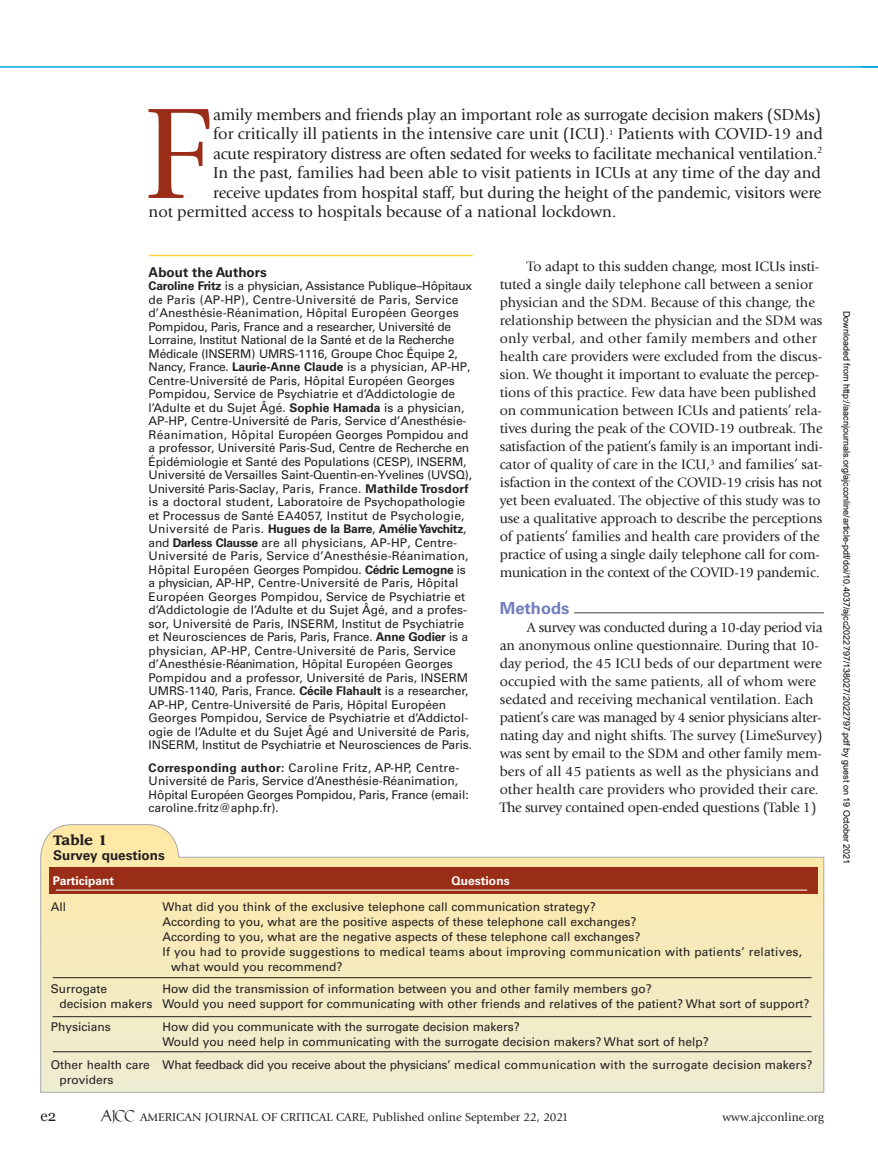
<style>
.page{position:relative;width:878px;height:1175px;background:#fff}
.page>*{position:absolute;margin:0;border:0;box-sizing:border-box;transform-origin:0 0}
.t1{font:134.7px "Giovanni Std";color:#9a2d17}
.t2{font:16.5px "Giovanni Std";letter-spacing:-.01em;color:#231f20}
.t3{font:700 16.5px "Univers LT Std";color:#717dbd}
.t4{font:15px "Georgia";color:#231f20}
.t5{font:14.25px/18px "Giovanni Std";letter-spacing:-.005em;color:#231f20}
.t6{font:700 13.5px "Univers LT Std";color:#231f20}
.t7{font:700 13.5px "Leawood Std";color:#231f20}
.t8{font:12px/13.5px "Univers LT Std";color:#231f20}
.t9{font:12px "Giovanni Std";color:#231f20}
.t10{font:700 12px "Univers LT Std";color:#fff}
.t11{font:9px "Arial";color:#000}
.s1{font-size:13.5px}
.s2{font-weight:700}
.s3{font-family:"Publius";font-size:13.5px}
</style>
<div class="page">
<hr style="left:0;top:66px;width:878px;height:2px;background:#08a6d8">
<svg style="left:860px;top:66px;width:18px;height:2px"></svg>
<hr style="left:574px;top:612px;width:249px;height:1px;background:#808285">
<hr style="left:148px;top:255px;width:324px;height:1px;background:#ffd53e">
<svg style="left:40px;top:824px;width:784px;height:268px;background:#f4ebc6"></svg>
<div style="left:49px;top:867px;width:768px;height:26px;background:#9a2d17"></div>
<hr style="left:56px;top:889px;width:751px;height:1px;background:#fff">
<hr style="left:53px;top:977px;width:758px;height:1px;background:#231f20">
<hr style="left:53px;top:1016px;width:758px;height:1px;background:#231f20">
<hr style="left:53px;top:1051px;width:758px;height:1px;background:#231f20">
<h1 class="t1" style="left:143px;top:78px;width:69px">F</h1>
<h2 class="t2" style="left:213px;top:105px;width:609px">amily members and friends play an important role as surrogate decision makers (SDMs)</h2>
<h2 class="t2" style="left:213px;top:125px;width:611px">for critically ill patients in the intensive care unit (ICU)<span class="s1">.</span><sup>1</sup> Patients with COVID-19 and</h2>
<h2 class="t2" style="left:213px;top:144px;width:611px">acute respiratory distress are often sedated for weeks to facilitate mechanical ventilation.<sup>2</sup></h2>
<h2 class="t2" style="left:213px;top:164px;width:609px">In the past, families had been able to visit patients in ICUs at any time of the day and</h2>
<h2 class="t2" style="left:213px;top:183px;width:610px">receive updates from hospital staff, but during the height of the pandemic, visitors were</h2>
<h2 class="t2" style="left:149px;top:203px;width:469px">not permitted access to hospitals because of a national lockdown.</h2>
<p class="t6" style="left:148px;top:264px;width:120px">About the Authors</p>
<p class="t8" style="left:148px;top:279px;width:325px"><span class="s2">Caroline Fritz</span> is a physician, Assistance Publique–Hôpitaux de Paris (AP-HP), Centre-Université de Paris, Service d’Anesthésie-Réanimation, Hôpital Européen Georges Pompidou, Paris, France and a researcher, Université de Lorraine, Institut National de la Santé et de la Recherche Médicale (INSERM) UMRS-1116, Groupe Choc Équipe 2, Nancy, France. <span class="s2">Laurie-Anne Claude</span> is a physician, AP-HP, Centre-Université de Paris, Hôpital Européen Georges Pompidou, Service de Psychiatrie et d’Addictologie de l’Adulte et du Sujet Âgé. <span class="s2">Sophie Hamada</span> is a physician, AP-HP, Centre-Université de Paris, Service d’Anesthésie-Réanimation, Hôpital Européen Georges Pompidou and a professor, Université Paris-Sud, Centre de Recherche en Épidémiologie et Santé des Populations (CESP), INSERM, Université de Versailles Saint-Quentin-en-Yvelines (UVSQ), Université Paris-Saclay, Paris, France. <span class="s2">Mathilde Trosdorf </span>is a doctoral student, Laboratoire de Psychopathologie et Processus de Santé EA4057, Institut de Psychologie, Université de Paris. <span class="s2">Hugues de la Barre</span>, <span class="s2">Amélie Yavchitz</span>, and <span class="s2">Darless Clausse</span> are all physicians, AP-HP, Centre-Université de Paris, Service d’Anesthésie-Réanimation, Hôpital Européen Georges Pompidou. <span class="s2">Cédric Lemogne</span> is a physician, AP-HP, Centre-Université de Paris, Hôpital Européen Georges Pompidou, Service de Psychiatrie et d’Addictologie de l’Adulte et du Sujet Âgé, and a profes&shy;sor, Université de Paris, INSERM, Institut de Psychiatrie et Neurosciences de Paris, Paris, France. <span class="s2">Anne Godier</span> is a physician, AP-HP, Centre-Université de Paris, Service d’Anesthésie-Réanimation, Hôpital Européen Georges Pompidou and a professor, Université de Paris, INSERM UMRS-1140, Paris, France. <span class="s2">Cécile Flahault</span> is a researcher, AP-HP, Centre-Université de Paris, Hôpital Européen Georges Pompidou, Service de Psychiatrie et d’Addictol&shy;ogie de l’Adulte et du Sujet Âgé and Université de Paris, INSERM, Institut de Psychiatrie et Neurosciences de Paris.</p>
<p class="t8" style="left:149px;top:760px;width:321px"><span class="s2">Corresponding author:</span> Caroline Fritz, AP-HP, Centre-Université de Paris, Service d’Anesthésie-Réanimation, Hôpital Européen Georges Pompidou, Paris, France (email: caroline.fritz@aphp.fr).</p>
<p class="t7" style="left:53px;top:831px;width:56px">Table 1</p>
<p class="t6" style="left:53px;top:847px;width:113px">Survey questions</p>
<p class="t5" style="left:499px;top:258px;width:325px;text-indent:27px">To adapt to this sudden change, most ICUs insti&shy;tuted a single daily telephone call between a senior physician and the SDM. Because of this change, the relationship between the physician and the SDM was only verbal, and other family members and other health care providers were excluded from the discus&shy;sion. We thought it important to evaluate the percep&shy;tions of this practice. Few data have been published on communication between ICUs and patients’ rela&shy;tives during the peak of the COVID-19 outbreak. The satisfaction of the patient’s family is an important indi&shy;cator of quality of care in the ICU,<sup>3</sup> and families’ sat&shy;isfaction in the context of the COVID-19 crisis has not yet been evaluated. The objective of this study was to use a qualitative approach to describe the perceptions of patients’ families and health care providers of the practice of using a single daily telephone call for com&shy;munication in the context of the COVID-19 pandemic.</p>
<h2 class="t3" style="left:500px;top:598px;width:71px">Methods</h2>
<p class="t5" style="left:499px;top:618px;width:324px;text-indent:27px">A survey was conducted during a 10-day period via an anonymous online questionnaire. During that 10- day period, the 45 ICU beds of our department were occupied with the same patients, all of whom were sedated and receiving mechanical ventilation. Each patient’s care was managed by 4 senior physicians alter&shy;nating day and night shifts. The survey (LimeSurvey) was sent by email to the SDM and other family mem&shy;bers of all 45 patients as well as the physicians and other health care providers who provided their care.<br>The survey contained open-ended questions (Table 1)</p>
<p class="t10" style="left:53px;top:874px;width:63px">Participant</p>
<p class="t8" style="left:51px;top:900px;width:17px">All</p>
<p class="t8" style="left:59px;top:981px;width:94px;line-height:15px;text-indent:-9px">Surrogate decision makers</p>
<p class="t8" style="left:51px;top:1020px;width:61px">Physicians</p>
<p class="t8" style="left:59px;top:1056px;width:92px;line-height:15px;text-indent:-9px">Other health care providers</p>
<p class="t10" style="left:451px;top:874px;width:60px">Questions</p>
<p class="t8" style="left:162px;top:900px;width:434px">What did you think of the exclusive telephone call communication strategy?</p>
<p class="t8" style="left:162px;top:915px;width:475px">According to you, what are the positive aspects of these telephone call exchanges?</p>
<p class="t8" style="left:162px;top:930px;width:479px">According to you, what are the negative aspects of these telephone call exchanges?</p>
<p class="t8" style="left:162px;top:945px;width:641px">If you had to provide suggestions to medical teams about improving communication with patients’ relatives,</p>
<p class="t8" style="left:171px;top:960px;width:173px">what would you recommend?</p>
<p class="t8" style="left:162px;top:981px;width:648px;line-height:15px">How did the transmission of information between you and other family members go?<br>Would you need support for communicating with other friends and relatives of the patient? What sort of support?</p>
<p class="t8" style="left:162px;top:1019px;width:547px;line-height:15px">How did you communicate with the surrogate decision makers?<br>Would you need help in communicating with the surrogate decision makers? What sort of help?</p>
<p class="t8" style="left:162px;top:1057px;width:651px">What feedback did you receive about the physicians’ medical communication with the surrogate decision makers?</p>
<p class="t4" style="left:40px;top:1104px;width:17px">e2</p>
<p class="t9" style="left:101px;top:1110px;width:469px"><span class="s3">AJCC</span> AMERICAN JOURNAL OF CRITICAL CARE, Published online September 22, 2021</p>
<p class="t9" style="left:722px;top:1110px;width:103px">www.ajcconline.org</p>
<p class="t11" style="left:850px;top:311px;width:555px;rotate:90deg">Downloaded from http://aacnjournals.org/ajcconline/article-pdf/doi/10.4037/ajcc2022797/138027/2022797.pdf by guest on 19 October 2021</p>
</div>
